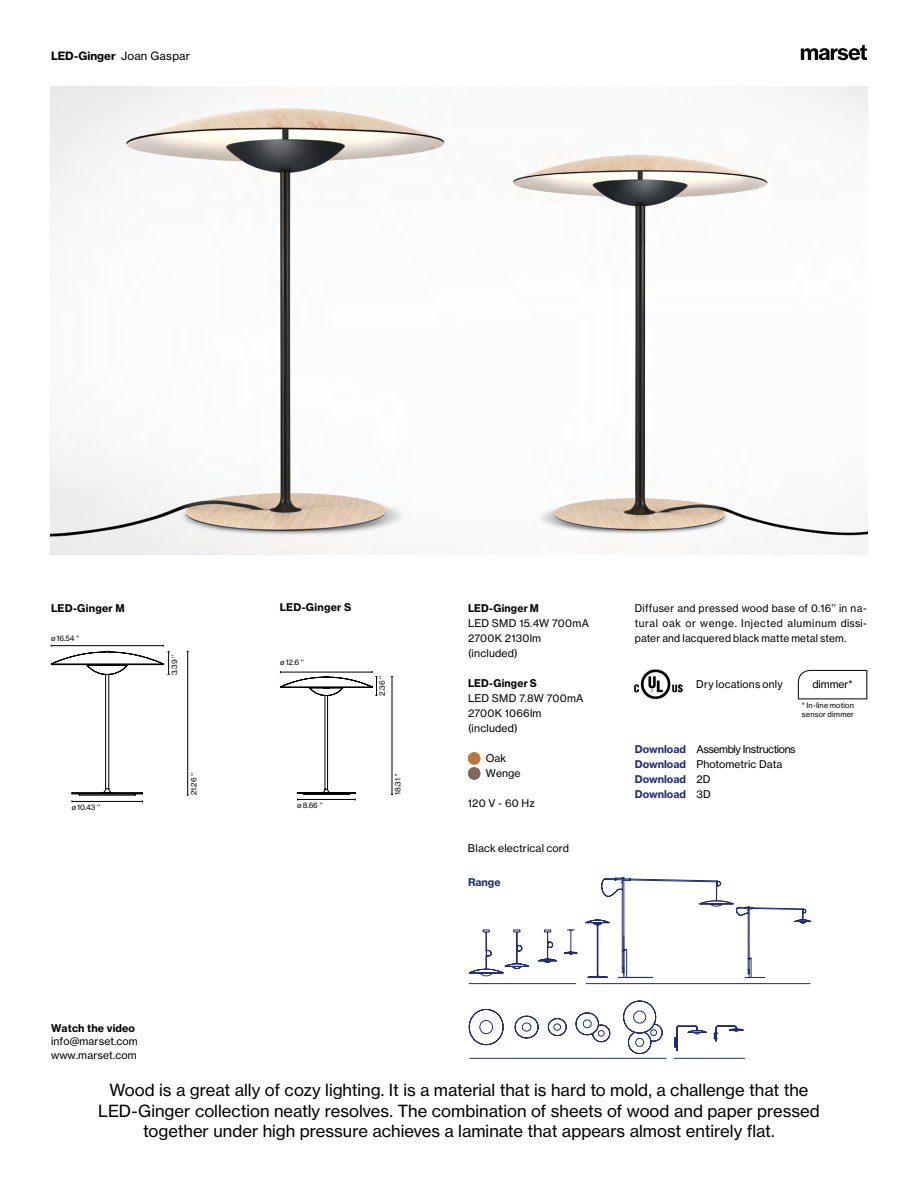
<style>
.page{position:relative;width:918px;height:1188px;background:#fff}
.page>*{position:absolute;margin:0;border:0;box-sizing:border-box;transform-origin:0 0}
.t1{font:16.5px/20.2px "N Haas Grotesk TX Pro 55 Rg";color:#000;text-align:center}
.t2{font:11.25px "N Haas Grotesk TX Pro 75 Bd";color:#000}
.t3{font:10.5px/15px "N Haas Grotesk TX Pro 55 Rg";letter-spacing:.015em;color:#000}
.t4{font:10.5px "N Haas Grotesk TX Pro 75 Bd";letter-spacing:.02em;color:#000}
.t5{font:10.5px/15px "N Haas Grotesk TX Pro 55 Rg";letter-spacing:-.04em;color:#000}
.t6{font:10.5px/15px "N Haas Grotesk TX Pro 75 Bd";color:#202d76}
.t7{font:7.5px/9px "N Haas Grotesk TX Pro 55 Rg";letter-spacing:.02em;color:#000}
.s1{font-family:"N Haas Grotesk TX Pro 55 Rg"}
.s2{font-family:"N Haas Grotesk TX Pro 75 Bd";color:#202d76}
.s3{font-family:"N Haas Grotesk TX Pro 55 Rg";color:#000}
</style>
<div class="page">
<div style="left:468px;top:753px;width:12px;height:11px;background:#bc763d;border-radius:50%"></div>
<div style="left:468px;top:752px;width:12px;height:13px;border:1px solid #bc763d;border-radius:50%"></div>
<div style="left:468px;top:768px;width:12px;height:11px;background:#7f6857;border-radius:50%"></div>
<div style="left:468px;top:767px;width:12px;height:13px;border:1px solid #7f6857;border-radius:50%"></div>
<img style="left:51px;top:87px;width:816px;height:467px">
<svg style="left:801px;top:45px;width:66px;height:15px"></svg>
<hr style="left:187px;top:651px;width:1px;height:144px;background:#000">
<svg style="left:51px;top:645px;width:119px;height:157px"></svg>
<hr style="left:392px;top:677px;width:1px;height:117px;background:#000">
<svg style="left:280px;top:671px;width:98px;height:129px"></svg>
<img style="left:635px;top:670px;width:47px;height:29px">
<svg style="left:469px;top:877px;width:342px;height:182px"></svg>
<svg style="left:798px;top:670px;width:69px;height:29px"></svg>
<p class="t2" style="left:51px;top:49px;width:141px">LED-Ginger <span class="s1">Joan Gaspar</span></p>
<p class="t4" style="left:51px;top:602px;width:75px">LED-Ginger M</p>
<p class="t4" style="left:280px;top:601px;width:73px">LED-Ginger S</p>
<p class="t7" style="left:51px;top:634px;width:30px">ø 16.54 ‘‘</p>
<p class="t7" style="left:170px;top:675px;width:22px;rotate:-90deg">3.39 ‘‘</p>
<p class="t7" style="left:280px;top:658px;width:25px">ø 12.6 ‘‘</p>
<p class="t7" style="left:378px;top:696px;width:21px;rotate:-90deg">2.36 ‘‘</p>
<p class="t7" style="left:72px;top:803px;width:30px">ø 10.43 ‘‘</p>
<p class="t7" style="left:189px;top:795px;width:24px;rotate:-90deg">21.26 ‘‘</p>
<p class="t7" style="left:297px;top:801px;width:27px">ø 8.66 ‘‘</p>
<p class="t7" style="left:393px;top:795px;width:23px;rotate:-90deg">18.31 ‘‘</p>
<p class="t4" style="left:51px;top:1021px;width:86px">Watch the video</p>
<p class="t3" style="left:51px;top:1034px;width:88px;line-height:13.5px">info@marset.com www.marset.com</p>
<p class="t4" style="left:468px;top:602px;width:72px">LED-Ginger M</p>
<p class="t3" style="left:468px;top:616px;width:122px">LED SMD 15.4W 700mA<br>2700K 2130lm (included)</p>
<p class="t4" style="left:468px;top:677px;width:70px">LED-Ginger S</p>
<p class="t3" style="left:468px;top:691px;width:117px">LED SMD 7.8W 700mA<br>2700K 1066lm (included)</p>
<p class="t3" style="left:486px;top:751px;width:36px">Oak<br>Wenge</p>
<p class="t3" style="left:468px;top:796px;width:68px">120 V - 60 Hz</p>
<p class="t3" style="left:468px;top:841px;width:103px">Black electrical cord</p>
<p class="t6" style="left:468px;top:874px;width:34px">Range</p>
<p class="t3" style="left:635px;top:601px;width:234px;text-align:justify">Diffuser and pressed wood base of 0.16’’ in na&shy;tural oak or wenge. Injected aluminum dissi&shy;pater and lacquered black matte metal stem.</p>
<p class="t3" style="left:696px;top:677px;width:88px">Dry locations only</p>
<p class="t3" style="left:813px;top:677px;width:42px">dimmer*</p>
<p class="t7" style="left:802px;top:701px;width:54px">* In-line motion sensor dimmer</p>
<p class="t5" style="left:635px;top:742px;width:162px"><span class="s2">Download</span> Assembly Instructions<br><span class="s2">Download</span> Photometric Data</p>
<p class="t6" style="left:635px;top:772px;width:77px">Download <span class="s3">2D<br></span>Download <span class="s3">3D</span></p>
<p class="t1" style="left:98px;top:1080px;width:723px">Wood is a great ally of cozy lighting. It is a material that is hard to mold, a challenge that the<br>LED-Ginger collection neatly resolves. The combination of sheets of wood and paper pressed together under high pressure achieves a laminate that appears almost entirely flat.</p>
</div>
